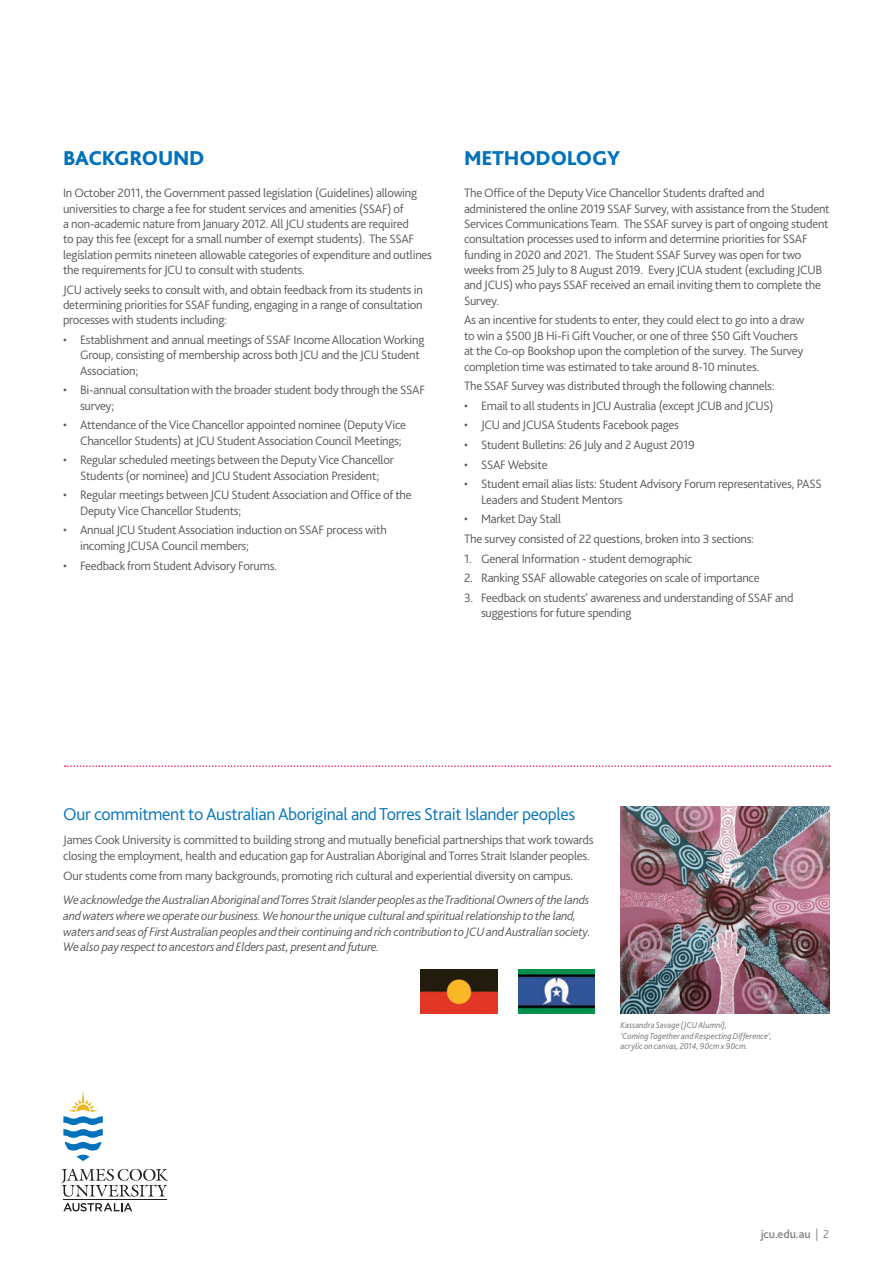
<style>
.page{position:relative;width:893px;height:1263px;background:#fff}
.page>*{position:absolute;margin:0;border:0;box-sizing:border-box;transform-origin:0 0}
.t1{font:800 21px "Bliss 2";letter-spacing:-.01em;color:#0072bc}
.Bodycopy_sub-heading{font:300 18px "Bliss 2";letter-spacing:-.02em;color:#0072bc}
.Body_copy{font:300 12.75px/15.3px "Bliss 2";letter-spacing:-.02em;color:#57585a}
.Body_copy-2{font:italic 300 12.75px/15.8px "Bliss 2";letter-spacing:-.02em;color:#57585a}
.t2{font:500 12px "Bliss 2";letter-spacing:-.005em;color:#808285}
.image_caption{font:italic 9px "Bliss 2";color:#808285;scale:.94 1}
.s1{font-weight:300}
</style>
<div class="page">
<svg style="left:61px;top:1168px;width:107px;height:29px"></svg>
<hr style="left:64px;top:1200px;width:103px;height:1px;background:#231f20">
<svg style="left:63px;top:1090px;width:40px;height:71px"></svg>
<svg style="left:63px;top:1203px;width:69px;height:8px"></svg>
<img style="left:620px;top:806px;width:209px;height:207px">
<img style="left:421px;top:969px;width:76px;height:44px">
<img style="left:518px;top:969px;width:76px;height:44px">
<svg style="left:65px;top:765px;width:765px;height:2px"></svg>
<p class="t1" style="left:63px;top:145px;width:143px">BACKGROUND</p>
<p class="Body_copy" style="left:63px;top:185px;width:370px">In October 2011, the Government passed legislation (Guidelines) allowing universities to charge a fee for student services and amenities (SSAF) of<br>a non-academic nature from January 2012. All JCU students are required<br>to pay this fee (except for a small number of exempt students). The SSAF legislation permits nineteen allowable categories of expenditure and outlines the requirements for JCU to consult with students.</p>
<p class="Body_copy" style="left:63px;top:282px;width:361px;text-align:justify">JCU actively seeks to consult with, and obtain feedback from its students in determining priorities for SSAF funding, engaging in a range of consultation processes with students including:</p>
<p class="Body_copy" style="left:80px;top:332px;width:346px;text-indent:-17px">• Establishment and annual meetings of SSAF Income Allocation Working<br>Group, consisting of membership across both JCU and the JCU Student<br>Association;</p>
<p class="Body_copy" style="left:80px;top:383px;width:347px;text-indent:-17px">• Bi-annual consultation with the broader student body through the SSAF survey;</p>
<p class="Body_copy" style="left:80px;top:418px;width:327px;text-indent:-17px">• Attendance of the Vice Chancellor appointed nominee (Deputy Vice<br>Chancellor Students) at JCU Student Association Council Meetings;</p>
<p class="Body_copy" style="left:63px;top:453px;width:332px;text-align:center">• Regular scheduled meetings between the Deputy Vice Chancellor<br>Students (or nominee) and JCU Student Association President;</p>
<p class="Body_copy" style="left:80px;top:488px;width:333px;text-indent:-17px">• Regular meetings between JCU Student Association and Office of the<br>Deputy Vice Chancellor Students;</p>
<p class="Body_copy" style="left:80px;top:523px;width:308px;text-indent:-17px">• Annual JCU Student Association induction on SSAF process with incoming JCUSA Council members;</p>
<p class="Body_copy" style="left:63px;top:558px;width:216px">• Feedback from Student Advisory Forums.</p>
<p class="t1" style="left:464px;top:145px;width:158px">METHODOLOGY</p>
<p class="Body_copy" style="left:464px;top:185px;width:367px">The Office of the Deputy Vice Chancellor Students drafted and administered the online 2019 SSAF Survey, with assistance from the Student Services Communications Team. The SSAF survey is part of ongoing student consultation processes used to inform and determine priorities for SSAF funding in 2020 and 2021. The Student SSAF Survey was open for two weeks from 25 July to 8 August 2019. Every JCUA student (excluding JCUB and JCUS) who pays SSAF received an email inviting them to complete the Survey.</p>
<p class="Body_copy" style="left:464px;top:312px;width:342px">As an incentive for students to enter, they could elect to go into a draw to win a $500 JB Hi-Fi Gift Voucher, or one of three $50 Gift Vouchers at the Co-op Bookshop upon the completion of the survey. The Survey completion time was estimated to take around 8-10 minutes.</p>
<p class="Body_copy" style="left:464px;top:378px;width:312px">The SSAF Survey was distributed through the following channels:</p>
<p class="Body_copy" style="left:464px;top:398px;width:311px">• Email to all students in JCU Australia (except JCUB and JCUS)</p>
<p class="Body_copy" style="left:464px;top:418px;width:217px">• JCU and JCUSA Students Facebook pages</p>
<p class="Body_copy" style="left:464px;top:437px;width:232px">• Student Bulletins: 26 July and 2 August 2019</p>
<p class="Body_copy" style="left:464px;top:457px;width:85px">• SSAF Website</p>
<p class="Body_copy" style="left:481px;top:476px;width:342px;text-indent:-17px">• Student email alias lists: Student Advisory Forum representatives, PASS<br>Leaders and Student Mentors</p>
<p class="Body_copy" style="left:464px;top:511px;width:99px">• Market Day Stall</p>
<p class="Body_copy" style="left:464px;top:531px;width:291px">The survey consisted of 22 questions, broken into 3 sections:</p>
<p class="Body_copy" style="left:464px;top:551px;width:230px">1. General Information - student demographic</p>
<p class="Body_copy" style="left:464px;top:570px;width:297px">2. Ranking SSAF allowable categories on scale of importance</p>
<p class="Body_copy" style="left:481px;top:590px;width:314px;text-indent:-17px">3. Feedback on students’ awareness and understanding of SSAF and suggestions for future spending</p>
<p class="Bodycopy_sub-heading" style="left:63px;top:803px;width:513px">Our commitment to Australian Aboriginal and Torres Strait Islander peoples</p>
<p class="Body_copy" style="left:63px;top:832px;width:532px;line-height:15.8px">James Cook University is committed to building strong and mutually beneficial partnerships that work towards closing the employment, health and education gap for Australian Aboriginal and Torres Strait Islander peoples.</p>
<p class="Body_copy" style="left:63px;top:868px;width:511px">Our students come from many backgrounds, promoting rich cultural and experiential diversity on campus.</p>
<p class="Body_copy-2" style="left:63px;top:892px;width:529px">We acknowledge the Australian Aboriginal and Torres Strait Islander peoples as the Traditional Owners of the lands and waters where we operate our business. We honour the unique cultural and spiritual relationship to the land, waters and seas of First Australian peoples and their continuing and rich contribution to JCU and Australian society.<br>We also pay respect to ancestors and Elders past, present and future.</p>
<p class="image_caption" style="left:621px;top:1019px;width:115px">Kassandra Savage (JCU Alumni),</p>
<p class="image_caption" style="left:621px;top:1030px;width:162px">‘Coming Together and Respecting Difference’,</p>
<p class="image_caption" style="left:621px;top:1040px;width:137px">acrylic on canvas, 2014, 90cm x 90cm.</p>
<p class="t2" style="left:761px;top:1227px;width:70px">jcu.edu.au <span class="s1">| 2</span></p>
</div>
